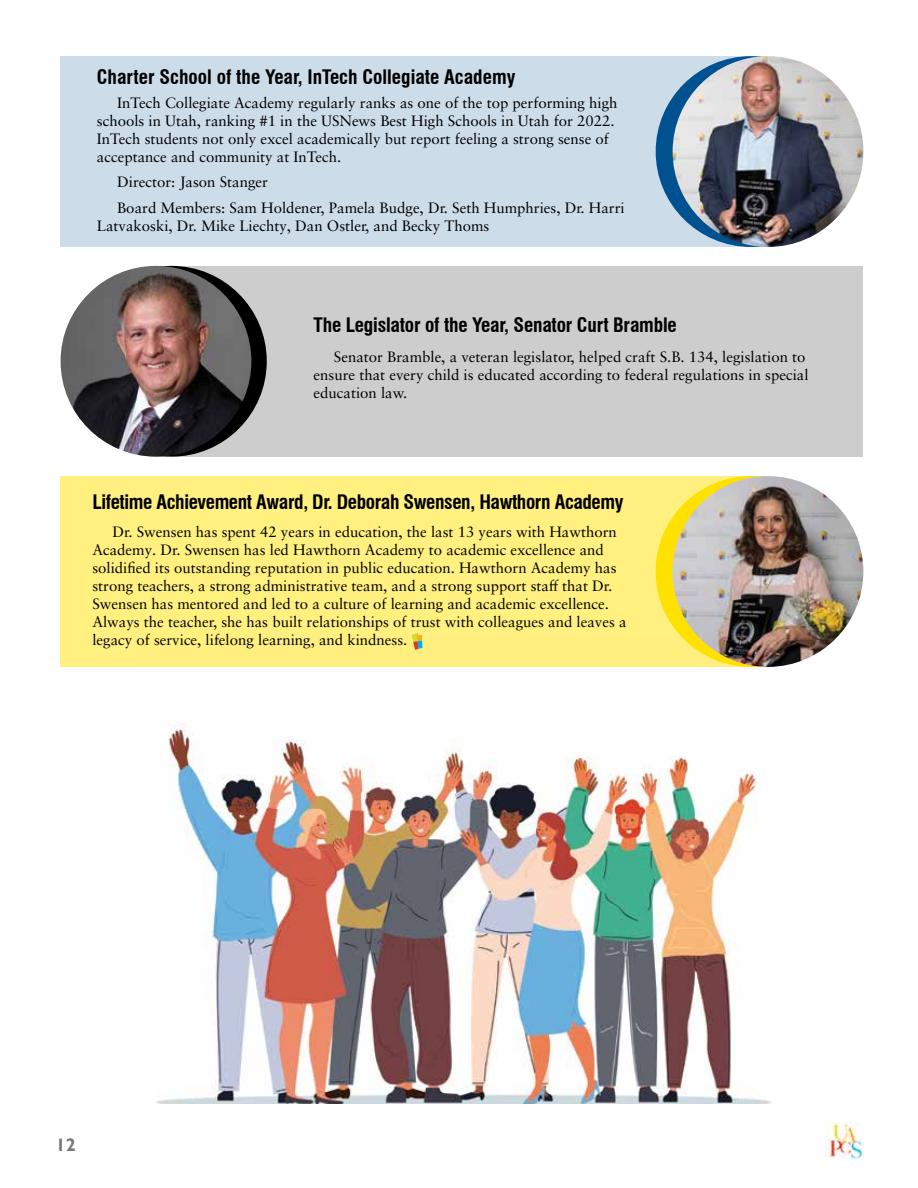
<style>
.page{position:relative;width:918px;height:1188px;background:#fff}
.page>*{position:absolute;margin:0;border:0;box-sizing:border-box;transform-origin:0 0}
.t1{font:700 condensed 19.5px "Swiss 721 BT";letter-spacing:-.01em;color:#000}
.t2{font:700 18px "Gill Sans";color:#757779}
.t3{font:15px/18px "Sabon LT Pro";color:#000}
</style>
<div class="page">
<img style="left:826px;top:1122px;width:38px;height:38px">
<img style="left:156px;top:665px;width:630px;height:439px">
<div style="left:177px;top:266px;width:686px;height:191px;background:#cdcdcd"></div>
<div style="left:61px;top:56px;width:707px;height:191px;background:#cddce9"></div>
<div style="left:656px;top:56px;width:190px;height:191px;background:#00518f;border-radius:50%"></div>
<img style="left:673px;top:56px;width:190px;height:191px;border-radius:95px">
<div style="left:76px;top:266px;width:191px;height:191px;background:#000;border-radius:50%"></div>
<img style="left:61px;top:266px;width:190px;height:191px;border-radius:95px">
<div style="left:61px;top:476px;width:707px;height:191px;background:#fff080"></div>
<svg style="left:412px;top:633px;width:10px;height:17px"></svg>
<div style="left:656px;top:476px;width:190px;height:191px;background:#ffe100;border-radius:50%"></div>
<img style="left:673px;top:476px;width:190px;height:191px;border-radius:95px">
<h1 class="t1" style="left:97px;top:66px;width:420px">Charter School of the Year, InTech Collegiate Academy</h1>
<p class="t3" style="left:97px;top:93px;width:522px;text-indent:20px">InTech Collegiate Academy regularly ranks as one of the top performing high schools in Utah, ranking #1 in the USNews Best High Schools in Utah for 2022.<br>InTech students not only excel academically but report feeling a strong sense of acceptance and community at InTech.</p>
<p class="t3" style="left:117px;top:169px;width:509px;line-height:25.5px">Director: Jason Stanger<br>Board Members: Sam Holdener, Pamela Budge, Dr. Seth Humphries, Dr. Harri</p>
<p class="t3" style="left:97px;top:216px;width:394px">Latvakoski, Dr. Mike Liechty, Dan Ostler, and Becky Thoms</p>
<h1 class="t1" style="left:314px;top:313px;width:365px">The Legislator of the Year, Senator Curt Bramble</h1>
<p class="t3" style="left:314px;top:348px;width:497px;text-indent:20px">Senator Bramble, a veteran legislator, helped craft S.B. 134, legislation to ensure that every child is educated according to federal regulations in special education law.</p>
<h1 class="t1" style="left:92px;top:490px;width:533px">Lifetime Achievement Award, Dr. Deborah Swensen, Hawthorn Academy</h1>
<p class="t3" style="left:92px;top:523px;width:536px;text-indent:20px">Dr. Swensen has spent 42 years in education, the last 13 years with Hawthorn Academy. Dr. Swensen has led Hawthorn Academy to academic excellence and solidified its outstanding reputation in public education. Hawthorn Academy has strong teachers, a strong administrative team, and a strong support staff that Dr.<br>Swensen has mentored and led to a culture of learning and academic excellence.<br>Always the teacher, she has built relationships of trust with colleagues and leaves a legacy of service, lifelong learning, and kindness.</p>
<p class="t2" style="left:56px;top:1134px;width:21px">12</p>
</div>
